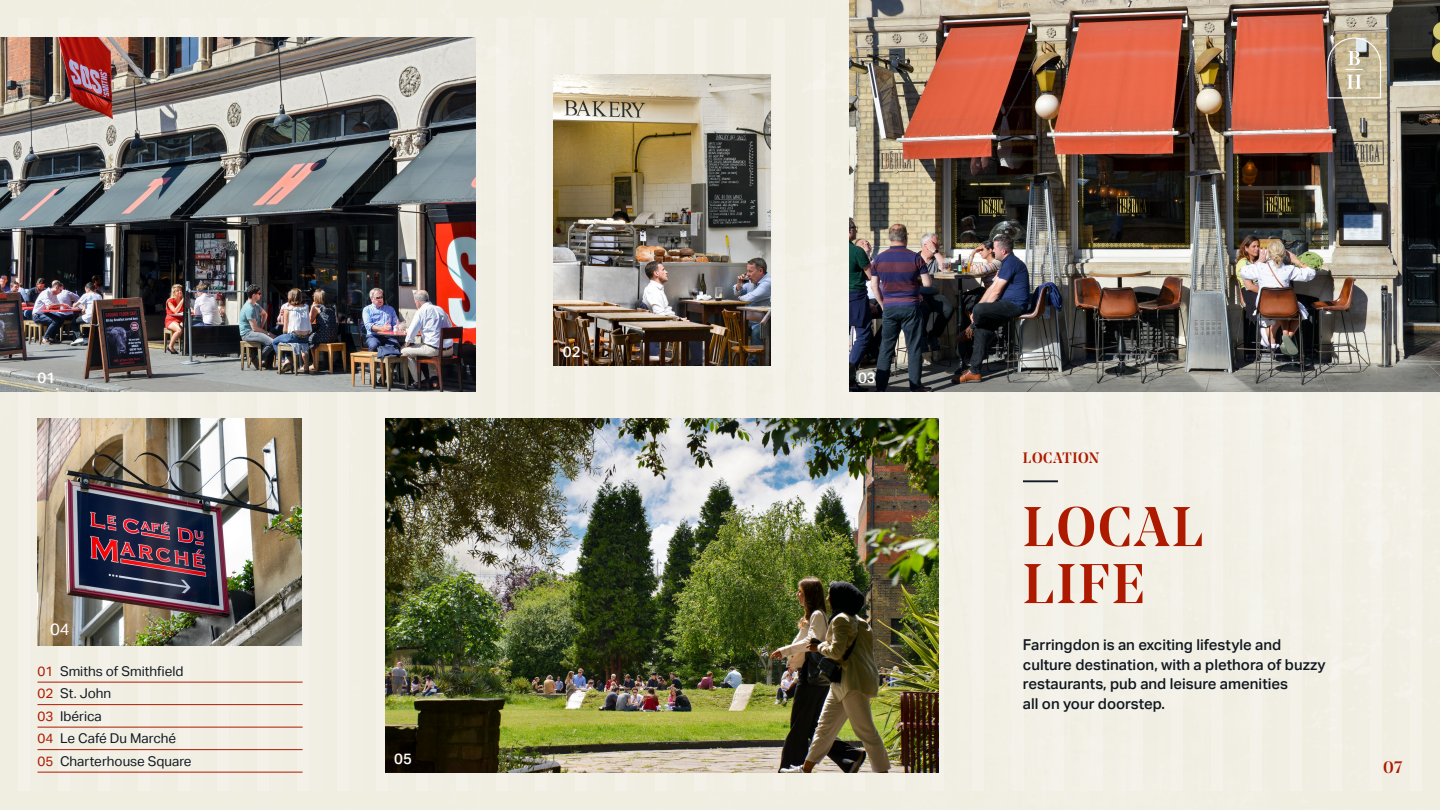
<style>
.page{position:relative;width:1440px;height:810px;background:#f0ede2}
.page>*{position:absolute;margin:0;border:0;box-sizing:border-box;transform-origin:0 0}
.t1{font:500 55.5px/57px "Noe Display";letter-spacing:.04em;color:#ad1a00}
.t2{font:16.5px "Aktiv Grotesk";color:#fff}
.t3{font:500 16.5px "Noe Display";color:#ad1a00}
.t4{font:500 15px/19.5px "Aktiv Grotesk";color:#101820}
.t5{font:500 15px "Noe Display";letter-spacing:.04em;color:#ad1a00}
.t6{font:500 15px "Aktiv Grotesk";color:#fff}
.t7{font:13.5px/22.6px "Aktiv Grotesk";color:#101820}
.s1{color:#ad1a00}
</style>
<div class="page">
<div style="left:1410px;top:19px;width:11px;height:772px;background:#f4f1e9"></div>
<div style="left:1382px;top:19px;width:28px;height:772px;background:#f2efe5"></div>
<div style="left:1370px;top:19px;width:11px;height:772px;background:#f4f2ea"></div>
<div style="left:1342px;top:19px;width:28px;height:772px;background:#f2efe5"></div>
<div style="left:1330px;top:19px;width:12px;height:772px;background:#f4f2e9"></div>
<div style="left:1303px;top:19px;width:27px;height:772px;background:#f2efe5"></div>
<div style="left:1291px;top:19px;width:11px;height:772px;background:#f4f2ea"></div>
<div style="left:1263px;top:19px;width:28px;height:772px;background:#f2efe5"></div>
<div style="left:1251px;top:19px;width:11px;height:772px;background:#f4f2eb"></div>
<div style="left:1223px;top:19px;width:28px;height:772px;background:#f2efe5"></div>
<div style="left:1211px;top:19px;width:11px;height:772px;background:#f4f2e9"></div>
<div style="left:1183px;top:19px;width:28px;height:772px;background:#f2efe5"></div>
<div style="left:1171px;top:19px;width:12px;height:772px;background:#f4f2ea"></div>
<div style="left:1143px;top:19px;width:28px;height:772px;background:#f2efe5"></div>
<div style="left:1131px;top:19px;width:12px;height:772px;background:#f4f2eb"></div>
<div style="left:1104px;top:19px;width:27px;height:772px;background:#f2f0e6"></div>
<div style="left:1092px;top:19px;width:11px;height:772px;background:#f4f2eb"></div>
<div style="left:1064px;top:19px;width:28px;height:772px;background:#f2f0e6"></div>
<div style="left:1052px;top:19px;width:11px;height:772px;background:#f4f2eb"></div>
<div style="left:1024px;top:19px;width:28px;height:772px;background:#f2f0e6"></div>
<div style="left:1012px;top:19px;width:12px;height:772px;background:#f4f2ea"></div>
<div style="left:984px;top:19px;width:28px;height:772px;background:#f2efe5"></div>
<div style="left:972px;top:19px;width:12px;height:772px;background:#f4f2ea"></div>
<div style="left:945px;top:19px;width:27px;height:772px;background:#f2efe5"></div>
<div style="left:933px;top:19px;width:11px;height:772px;background:#f4f1e9"></div>
<div style="left:905px;top:19px;width:28px;height:772px;background:#f2efe5"></div>
<div style="left:893px;top:19px;width:11px;height:772px;background:#f4f1e9"></div>
<div style="left:865px;top:19px;width:28px;height:772px;background:#f1efe4"></div>
<div style="left:853px;top:19px;width:12px;height:772px;background:#f4f1e9"></div>
<div style="left:829px;top:19px;width:24px;height:772px;background:#f1efe5"></div>
<div style="left:813px;top:19px;width:12px;height:772px;background:#f4f1e9"></div>
<div style="left:793px;top:19px;width:20px;height:772px;background:#f1efe4"></div>
<div style="left:774px;top:19px;width:11px;height:772px;background:#f3f1e8"></div>
<svg style="left:756px;top:19px;width:18px;height:772px;background:#e9e6dd"></svg>
<div style="left:734px;top:19px;width:11px;height:772px;background:#f3f1e8"></div>
<div style="left:720px;top:19px;width:14px;height:772px;background:#f1eee4"></div>
<div style="left:19px;top:19px;width:11px;height:772px;background:#f3f1e8"></div>
<div style="left:30px;top:19px;width:28px;height:772px;background:#f1eee3"></div>
<div style="left:59px;top:19px;width:11px;height:772px;background:#f3f1e8"></div>
<div style="left:70px;top:19px;width:28px;height:772px;background:#f1eee3"></div>
<div style="left:98px;top:19px;width:12px;height:772px;background:#f3f1e8"></div>
<div style="left:110px;top:19px;width:27px;height:772px;background:#f1eee3"></div>
<div style="left:138px;top:19px;width:11px;height:772px;background:#f3f1e8"></div>
<div style="left:149px;top:19px;width:28px;height:772px;background:#f1eee3"></div>
<div style="left:178px;top:19px;width:11px;height:772px;background:#f3f1e8"></div>
<div style="left:189px;top:19px;width:28px;height:772px;background:#f1eee3"></div>
<div style="left:218px;top:19px;width:11px;height:772px;background:#f3f1e8"></div>
<div style="left:229px;top:19px;width:28px;height:772px;background:#f1eee3"></div>
<div style="left:257px;top:19px;width:12px;height:772px;background:#f3f1e8"></div>
<div style="left:269px;top:19px;width:28px;height:772px;background:#f0eee3"></div>
<div style="left:297px;top:19px;width:12px;height:772px;background:#f3f1e8"></div>
<div style="left:309px;top:19px;width:27px;height:772px;background:#f1eee3"></div>
<div style="left:337px;top:19px;width:11px;height:772px;background:#f3f1e8"></div>
<div style="left:348px;top:19px;width:28px;height:772px;background:#f1eee3"></div>
<div style="left:377px;top:19px;width:11px;height:772px;background:#f3f1e8"></div>
<div style="left:388px;top:19px;width:28px;height:772px;background:#f0eee3"></div>
<div style="left:416px;top:19px;width:12px;height:772px;background:#f3f1e8"></div>
<div style="left:428px;top:19px;width:28px;height:772px;background:#f1eee3"></div>
<div style="left:456px;top:19px;width:12px;height:772px;background:#f3f1e8"></div>
<div style="left:468px;top:19px;width:27px;height:772px;background:#f1eee3"></div>
<div style="left:496px;top:19px;width:11px;height:772px;background:#f3f1e8"></div>
<div style="left:507px;top:19px;width:28px;height:772px;background:#f1eee4"></div>
<div style="left:536px;top:19px;width:11px;height:772px;background:#f3f1e8"></div>
<div style="left:547px;top:19px;width:28px;height:772px;background:#f1efe4"></div>
<div style="left:575px;top:19px;width:12px;height:772px;background:#f3f1e8"></div>
<div style="left:587px;top:19px;width:24px;height:772px;background:#f1eee3"></div>
<div style="left:615px;top:19px;width:12px;height:772px;background:#f3f1e8"></div>
<div style="left:627px;top:19px;width:20px;height:772px;background:#f1eee4"></div>
<div style="left:655px;top:19px;width:11px;height:772px;background:#f3f1e8"></div>
<div style="left:666px;top:19px;width:18px;height:772px;background:#f1eee4"></div>
<div style="left:695px;top:19px;width:11px;height:772px;background:#f3f1e8"></div>
<div style="left:706px;top:19px;width:14px;height:772px;background:#f1eee4"></div>
<img style="left:385px;top:418px;width:554px;height:354px">
<img style="left:38px;top:418px;width:263px;height:228px">
<img style="left:0;top:38px;width:475px;height:354px">
<img style="left:554px;top:75px;width:216px;height:291px">
<img style="left:849px;top:0;width:591px;height:392px">
<hr style="left:1023px;top:480px;width:35px;height:2px;background:#101820">
<svg style="left:1327px;top:37px;width:55px;height:62px;background:#b5ac96"></svg>
<svg style="left:38px;top:682px;width:22px;height:1px"></svg>
<hr style="left:60px;top:682px;width:243px;height:1px;background:#ad1a00">
<svg style="left:38px;top:704px;width:22px;height:1px"></svg>
<hr style="left:60px;top:704px;width:243px;height:1px;background:#ad1a00">
<svg style="left:38px;top:727px;width:22px;height:1px"></svg>
<hr style="left:60px;top:727px;width:243px;height:1px;background:#ad1a00">
<svg style="left:38px;top:749px;width:22px;height:1px"></svg>
<hr style="left:60px;top:749px;width:243px;height:1px;background:#ad1a00">
<svg style="left:38px;top:772px;width:22px;height:1px"></svg>
<hr style="left:60px;top:772px;width:243px;height:1px;background:#ad1a00">
<p class="t6" style="left:38px;top:369px;width:19px">01</p>
<p class="t2" style="left:50px;top:619px;width:21px">04</p>
<p class="t7" style="left:38px;top:660px;width:156px"><span class="s1">01</span> Smiths of Smithfield<br><span class="s1">02</span> St. John<br><span class="s1">03</span> Ibérica<br><span class="s1">04</span> Le Café Du Marché<br><span class="s1">05</span> Charterhouse Square</p>
<p class="t6" style="left:563px;top:343px;width:19px">02</p>
<p class="t6" style="left:394px;top:750px;width:19px">05</p>
<p class="t6" style="left:858px;top:369px;width:19px">03</p>
<p class="t5" style="left:1023px;top:448px;width:78px">LOCATION</p>
<h1 class="t1" style="left:1023px;top:497px;width:182px">LOCAL<br>LIFE</h1>
<p class="t4" style="left:1023px;top:636px;width:304px">Farringdon is an exciting lifestyle and culture destination, with a plethora of buzzy restaurants, pub and leisure amenities<br>all on your doorstep.</p>
<p class="t3" style="left:1383px;top:756px;width:21px">07</p>
</div>
